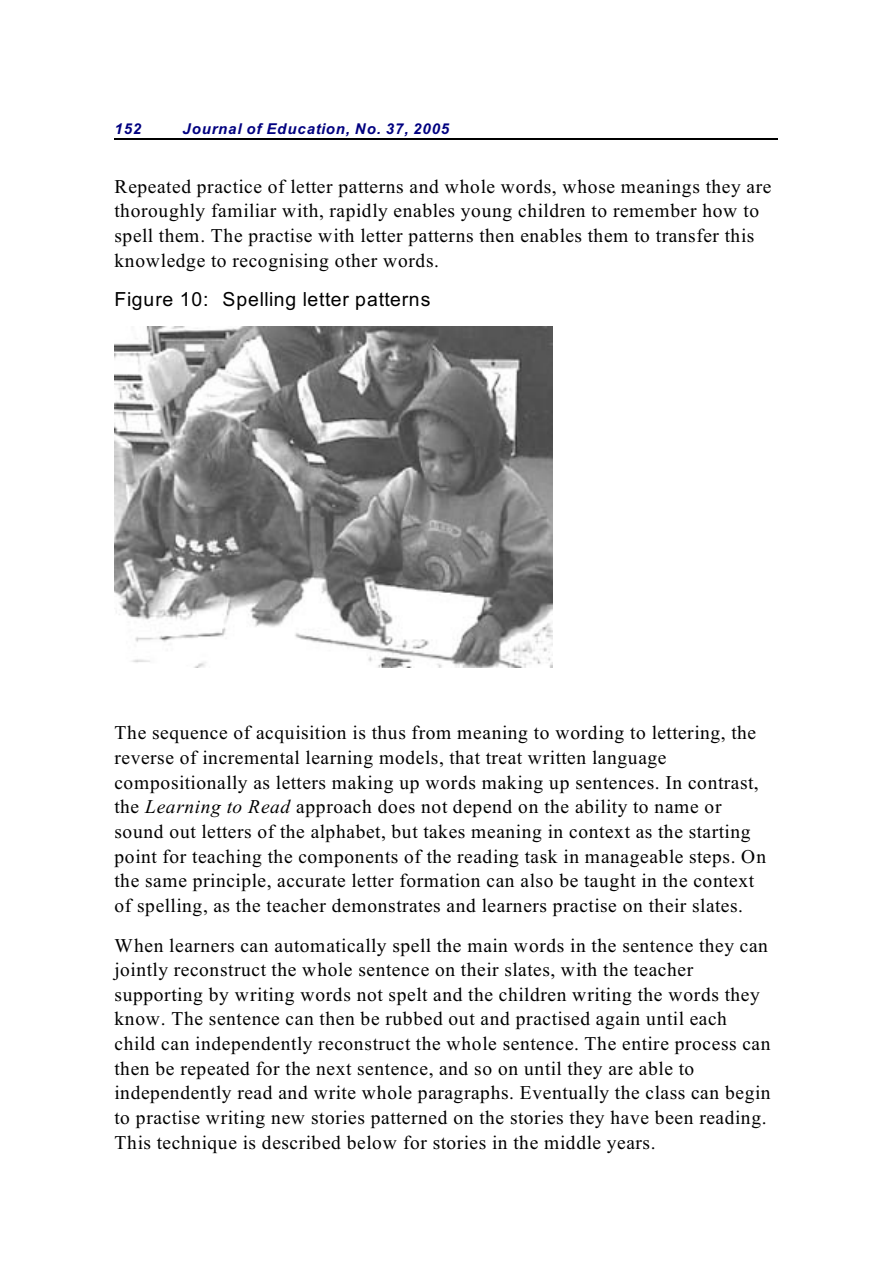
<style>
.page{position:relative;width:894px;height:1263px;background:#fff}
.page>*{position:absolute;margin:0;border:0;box-sizing:border-box;transform-origin:0 0}
.t1{font:19.5px/24.6px "Times New Roman";letter-spacing:.03em;color:#000}
.t2{font:19.5px "Arial";letter-spacing:.045em;color:#000}
.t3{font:italic 700 15px "Arial";letter-spacing:.06em;color:#000080}
.s1{font-style:italic}
</style>
<div class="page">
<hr style="left:114px;top:138px;width:664px;height:1px;background:#000">
<img style="left:114px;top:327px;width:439px;height:340px">
<p class="t3" style="left:114px;top:123px;width:28px">152</p>
<p class="t3" style="left:183px;top:123px;width:268px">Journal of Education, No. 37, 2005</p>
<p class="t1" style="left:114px;top:176px;width:658px">Repeated practice of letter patterns and whole words, whose meanings they are thoroughly familiar with, rapidly enables young children to remember how to spell them. The practise with letter patterns then enables them to transfer this knowledge to recognising other words.</p>
<p class="t2" style="left:114px;top:292px;width:317px">Figure 10: Spelling letter patterns</p>
<p class="t1" style="left:114px;top:723px;width:653px">The sequence of acquisition is thus from meaning to wording to lettering, the reverse of incremental learning models, that treat written language compositionally as letters making up words making up sentences. In contrast, the <span class="s1">Learning to Read</span> approach does not depend on the ability to name or sound out letters of the alphabet, but takes meaning in context as the starting point for teaching the components of the reading task in manageable steps. On the same principle, accurate letter formation can also be taught in the context of spelling, as the teacher demonstrates and learners practise on their slates.</p>
<p class="t1" style="left:114px;top:935px;width:658px">When learners can automatically spell the main words in the sentence they can jointly reconstruct the whole sentence on their slates, with the teacher supporting by writing words not spelt and the children writing the words they know. The sentence can then be rubbed out and practised again until each child can independently reconstruct the whole sentence. The entire process can then be repeated for the next sentence, and so on until they are able to independently read and write whole paragraphs. Eventually the class can begin to practise writing new stories patterned on the stories they have been reading.<br>This technique is described below for stories in the middle years.</p>
</div>
